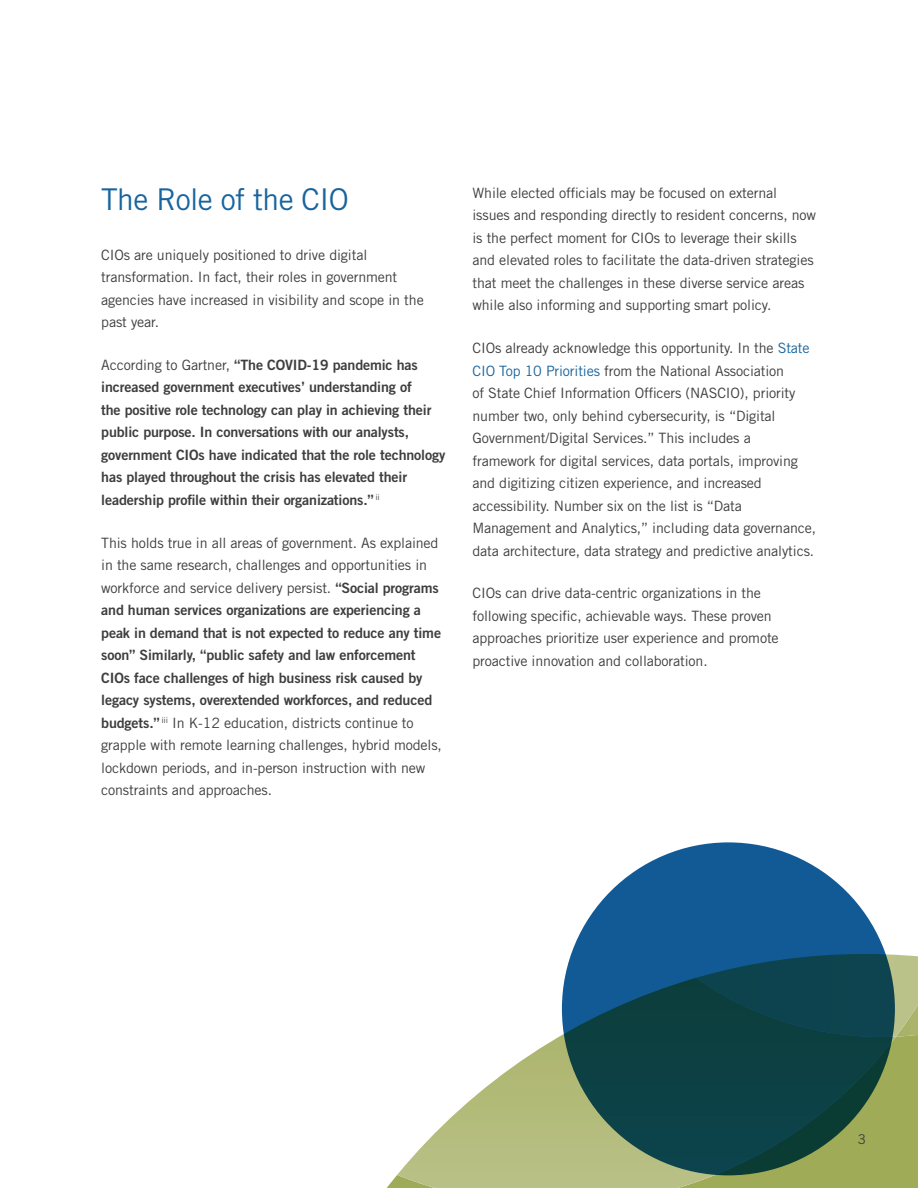
<style>
.page{position:relative;width:918px;height:1188px;background:#fff}
.page>*{position:absolute;margin:0;border:0;box-sizing:border-box;transform-origin:0 0}
.Body_Copy{font:30px "Trade Gothic";letter-spacing:-.02em;color:#18649e}
.Body_Copy-2{font:14.25px/22.5px "Trade Gothic";letter-spacing:-.01em;color:#3e3e3f}
.Body_Copy-3{font:14.25px/22.5px "Trade Gothic Bold Two";letter-spacing:-.01em;color:#3e3e3f}
.t1{font:13.5px "Trade Gothic";color:#3e3e3f}
.s1{font-family:"Trade Gothic"}
.s2{font-family:"Trade Gothic Bold Two"}
.s3{color:#18649e}
</style>
<div class="page">
<svg style="left:387px;top:1038px;width:531px;height:150px;fill:#a0ab57"></svg>
<svg style="left:397px;top:978px;width:499px;height:210px"></svg>
<svg style="left:886px;top:954px;width:32px;height:84px;background:#b9c085"></svg>
<svg style="left:562px;top:842px;width:333px;height:333px;background:#0e4a64"></svg>
<p class="Body_Copy" style="left:101px;top:181px;width:249px">The Role of the CIO</p>
<p class="Body_Copy-2" style="left:101px;top:243px;width:324px">CIOs are uniquely positioned to drive digital transformation. In fact, their roles in government agencies have increased in visibility and scope in the past year.</p>
<p class="Body_Copy-3" style="left:101px;top:353px;width:346px"><span class="s1">According to Gartner,</span> “The COVID-19 pandemic has increased government executives’ understanding of<br>the positive role technology can play in achieving their public purpose. In conversations with our analysts, government CIOs have indicated that the role technology has played throughout the crisis has elevated their leadership profile within their organizations.” <sup>ii</sup></p>
<p class="Body_Copy-2" style="left:101px;top:531px;width:342px">This holds true in all areas of government. As explained in the same research, challenges and opportunities in workforce and service delivery persist. <span class="s2">“Social programs and human services organizations are experiencing a peak in demand that is not expected to reduce any time soon” Similarly, “public safety and law enforcement CIOs face challenges of high business risk caused by legacy systems, overextended workforces, and reduced budgets.”</span> <sup>iii</sup> In K-12 education, districts continue to grapple with remote learning challenges, hybrid models, lockdown periods, and in-person instruction with new constraints and approaches.</p>
<p class="Body_Copy-2" style="left:472px;top:181px;width:345px">While elected officials may be focused on external issues and responding directly to resident concerns, now is the perfect moment for CIOs to leverage their skills and elevated roles to facilitate the data-driven strategies that meet the challenges in these diverse service areas while also informing and supporting smart policy.</p>
<p class="Body_Copy-2" style="left:472px;top:337px;width:345px">CIOs already acknowledge this opportunity. In the <span class="s3">State CIO Top 10 Priorities</span> from the National Association<br>of State Chief Information Officers (NASCIO), priority number two, only behind cybersecurity, is “Digital Government/Digital Services.” This includes a framework for digital services, data portals, improving and digitizing citizen experience, and increased accessibility. Number six on the list is “Data Management and Analytics,” including data governance, data architecture, data strategy and predictive analytics.</p>
<p class="Body_Copy-2" style="left:472px;top:582px;width:308px">CIOs can drive data-centric organizations in the following specific, achievable ways. These proven approaches prioritize user experience and promote proactive innovation and collaboration.</p>
<p class="t1" style="left:858px;top:1132px;width:10px">3</p>
</div>
